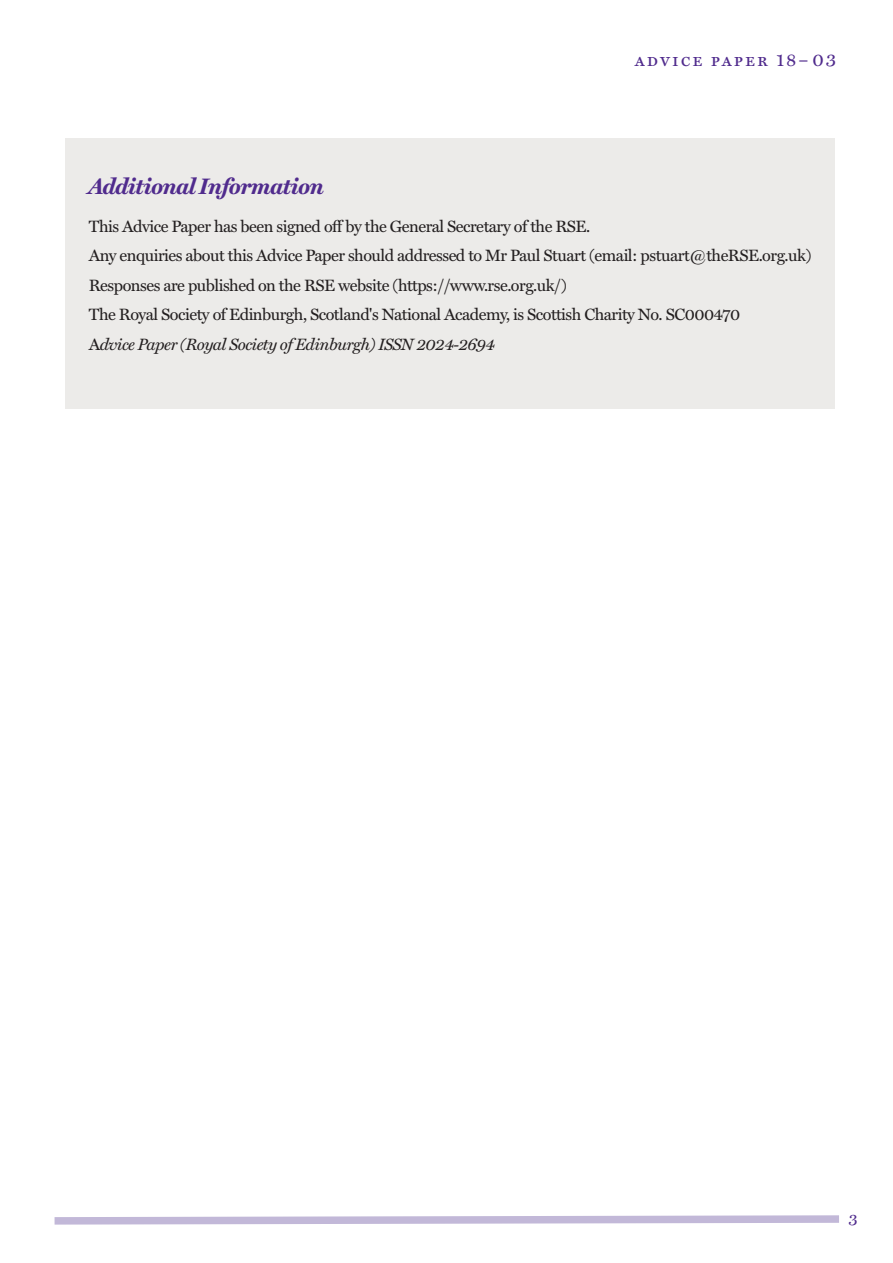
<style>
.page{position:relative;width:893px;height:1263px;background:#fff}
.page>*{position:absolute;margin:0;border:0;box-sizing:border-box;transform-origin:0 0}
.t1{font:italic 700 22.5px "Miller Text";letter-spacing:-.03em;color:#502b8d}
.t2{font:18.45px "Miller Text Roman SC";letter-spacing:.105em;color:#502b8d}
.t3{font:16.5px/29.5px "Miller Text";letter-spacing:-.03em;color:#231f20}
.t4{font:16.5px "Miller Text";color:#502b8d}
.s1{font-style:italic}
</style>
<div class="page">
<svg style="left:54px;top:1215px;width:785px;height:10px"></svg>
<div style="left:65px;top:138px;width:769px;height:270px;background:#ecebe9"></div>
<p class="t2" style="left:635px;top:48px;width:203px">advice paper 18–03</p>
<h1 class="t1" style="left:89px;top:173px;width:237px">Additional Information</h1>
<p class="t3" style="left:89px;top:211px;width:724px">This Advice Paper has been signed off by the General Secretary of the RSE.<br>Any enquiries about this Advice Paper should addressed to Mr Paul Stuart (email: pstuart@theRSE.org.uk)<br>Responses are published on the RSE website (https://www.rse.org.uk/)<br>The Royal Society of Edinburgh, Scotland's National Academy, is Scottish Charity No. SC000470<br>A<span class="s1">dvice Paper (Royal Society of Edinburgh) ISSN 2024-2694</span></p>
<p class="t4" style="left:848px;top:1209px;width:11px">3</p>
</div>
